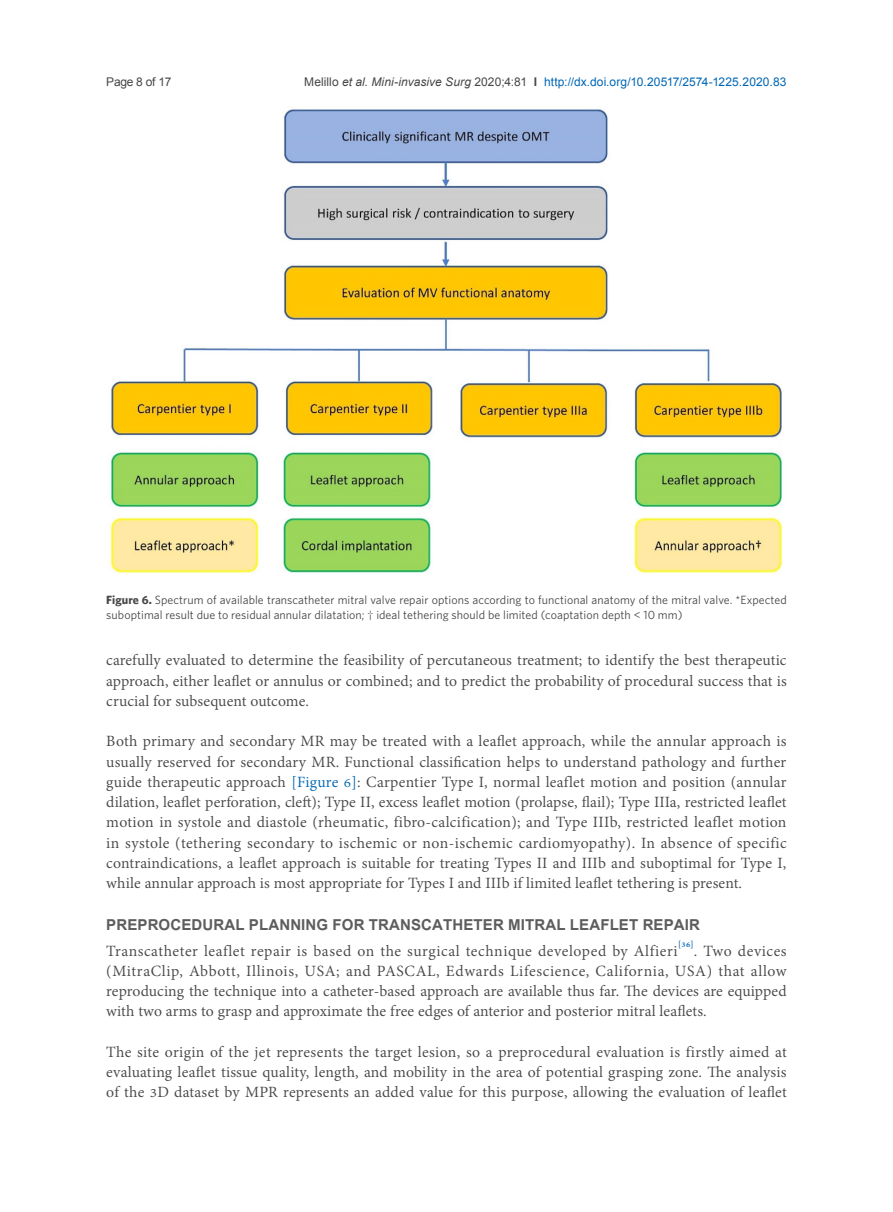
<style>
.page{position:relative;width:893px;height:1212px;background:#fff}
.page>*{position:absolute;margin:0;border:0;box-sizing:border-box;transform-origin:0 0}
.正文{font:700 21px "Utsaah";letter-spacing:.005em;color:#5d5d5e}
.正文-2{font:19.2px/20.2px "Adobe Thai";letter-spacing:.005em;color:#484648;text-align:justify}
.正文-3{font:12px/15px "Whitney";letter-spacing:.005em;color:#484648}
.t1{font:12px "Arial";letter-spacing:.01em;color:#0166b3}
.t2{font:12px "Arial";letter-spacing:-.025em;color:#484648}
.s1{color:#484648}
.s2{font-style:italic;color:#484648}
.s3{font-weight:700;color:#484648}
.s4{font-weight:700}
.s5{color:#0166b3}
</style>
<div class="page">
<img style="left:110px;top:109px;width:673px;height:464px">
<p class="t2" style="left:106px;top:73px;width:67px">Page 8 of 17</p>
<p class="t1" style="left:304px;top:73px;width:484px"><span class="s1">Melillo</span> <span class="s2">et al</span><span class="s1">.</span> <span class="s2">Mini-invasive Surg</span> <span class="s1">2020;4:81</span> <span class="s3">I</span> http://dx.doi.org/10.20517/2574-1225.2020.83</p>
<p class="正文-3" style="left:106px;top:592px;width:682px"><span class="s4">Figure 6.</span> Spectrum of available transcatheter mitral valve repair options according to functional anatomy of the mitral valve. *Expected suboptimal result due to residual annular dilatation; † ideal tethering should be limited (coaptation depth &lt; 10 mm)</p>
<p class="正文-2" style="left:106px;top:648px;width:682px">carefully evaluated to determine the feasibility of percutaneous treatment; to identify the best therapeutic approach, either leaflet or annulus or combined; and to predict the probability of procedural success that is crucial for subsequent outcome.</p>
<p class="正文-2" style="left:106px;top:729px;width:682px">Both primary and secondary MR may be treated with a leaflet approach, while the annular approach is usually reserved for secondary MR. Functional classification helps to understand pathology and further guide therapeutic approach <span class="s5">[Figure 6]</span>: Carpentier Type I, normal leaflet motion and position (annular dilation, leaflet perforation, cleft); Type II, excess leaflet motion (prolapse, flail); Type IIIa, restricted leaflet motion in systole and diastole (rheumatic, fibro-calcification); and Type IIIb, restricted leaflet motion in systole (tethering secondary to ischemic or non-ischemic cardiomyopathy). In absence of specific contraindications, a leaflet approach is suitable for treating Types II and IIIb and suboptimal for Type I, while annular approach is most appropriate for Types I and IIIb if limited leaflet tethering is present.</p>
<p class="正文" style="left:106px;top:914px;width:595px">PREPROCEDURAL PLANNING FOR TRANSCATHETER MITRAL LEAFLET REPAIR</p>
<p class="正文-2" style="left:106px;top:939px;width:682px">Transcatheter leaflet repair is based on the surgical technique developed by Alfieri<sup>[36]</sup>. Two devices (MitraClip, Abbott, Illinois, USA; and PASCAL, Edwards Lifescience, California, USA) that allow reproducing the technique into a catheter-based approach are available thus far. The devices are equipped with two arms to grasp and approximate the free edges of anterior and posterior mitral leaflets.</p>
<p class="正文-2" style="left:106px;top:1040px;width:682px">The site origin of the jet represents the target lesion, so a preprocedural evaluation is firstly aimed at evaluating leaflet tissue quality, length, and mobility in the area of potential grasping zone. The analysis of the 3D dataset by MPR represents an added value for this purpose, allowing the evaluation of leaflet</p>
</div>
